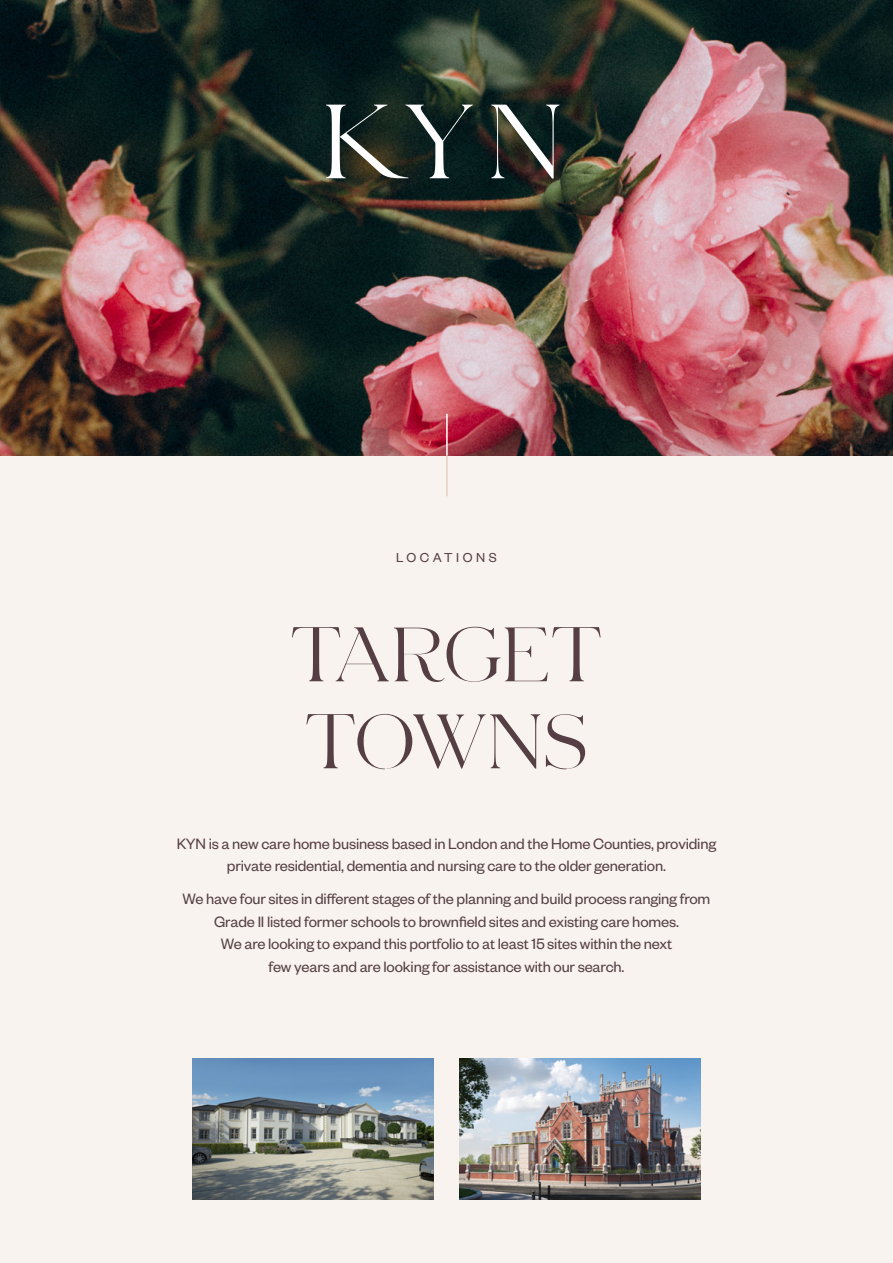
<style>
.page{position:relative;width:893px;height:1263px;background:#f8f3ee}
.page>*{position:absolute;margin:0;border:0;box-sizing:border-box;transform-origin:0 0}
.t1{font:72px/87px "Schnyder Wide L Light";letter-spacing:.04em;color:#553f45}
.t2{font:16.5px/22.5px "Founders Grotesk";letter-spacing:-.01em;color:#553f45;text-align:center}
.t3{font:14.25px "Founders Grotesk";letter-spacing:.25em;color:#553f45}
</style>
<div class="page">
<img style="left:0;top:0;width:893px;height:455px">
<svg style="left:326px;top:105px;width:147px;height:73px;background:#3f4b46"></svg>
<svg style="left:491px;top:105px;width:68px;height:74px;background:#474c48"></svg>
<hr style="left:446px;top:414px;width:2px;height:41px;background:#fff">
<hr style="left:446px;top:455px;width:2px;height:41px;background:#e6d1c0">
<img style="left:193px;top:1059px;width:241px;height:140px">
<img style="left:459px;top:1059px;width:241px;height:140px">
<p class="t3" style="left:396px;top:549px;width:102px">LOCATIONS</p>
<h1 class="t1" style="left:291px;top:611px;width:312px">TARGET<br>TOWNS</h1>
<p class="t2" style="left:177px;top:831px;width:541px">KYN is a new care home business based in London and the Home Counties, providing private residential, dementia and nursing care to the older generation.</p>
<p class="t2" style="left:183px;top:887px;width:529px">We have four sites in different stages of the planning and build process ranging from Grade II listed former schools to brownfield sites and existing care homes.<br>We are looking to expand this portfolio to at least 15 sites within the next<br>few years and are looking for assistance with our search.</p>
</div>
